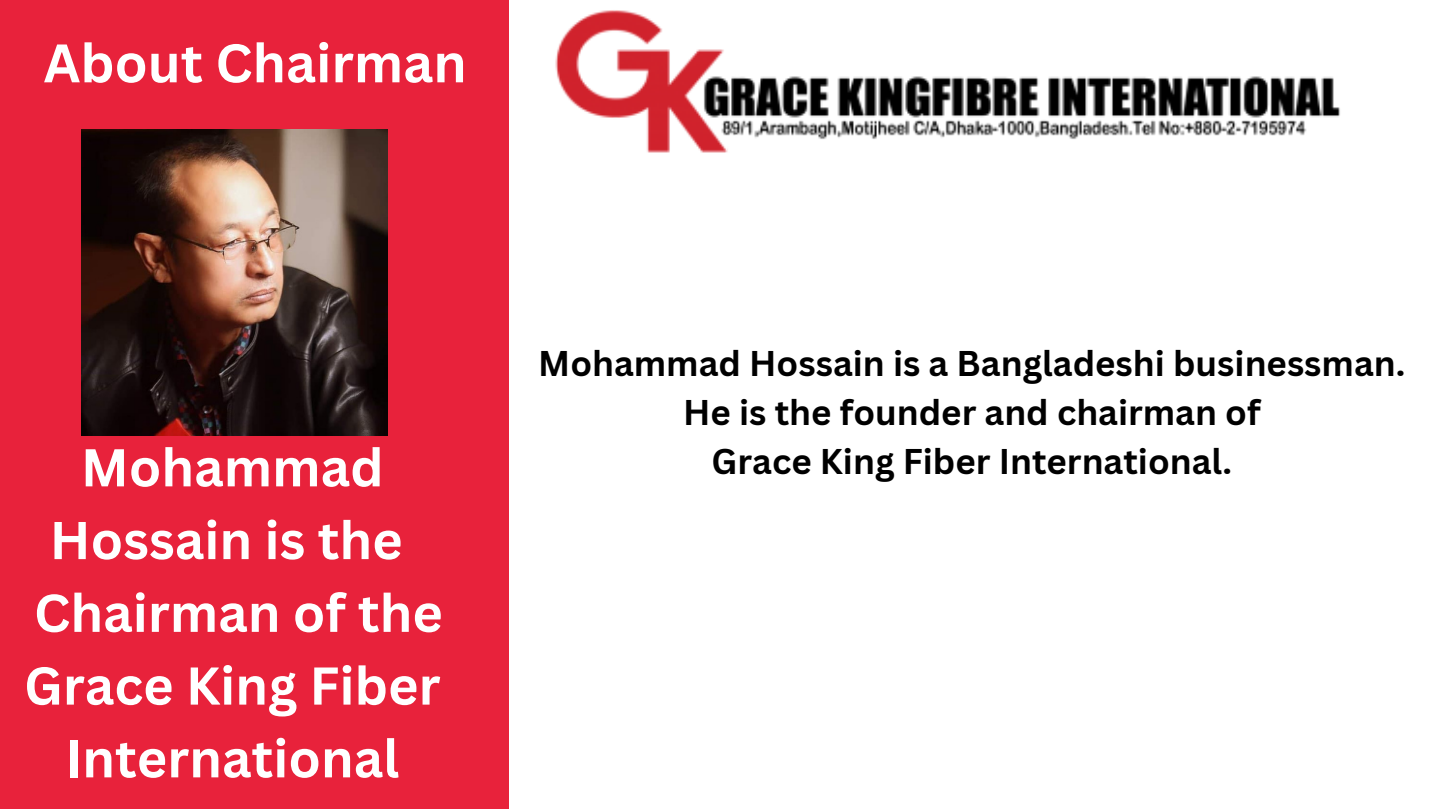
<style>
.page{position:relative;width:1440px;height:810px;background:#fff}
.page>*{position:absolute;margin:0;border:0;box-sizing:border-box;transform-origin:0 0}
.t1{font:700 53px "Canva Sans";color:#fff}
.t2{font:700 52px/72.8px "Canva Sans";color:#fff;text-align:center}
.t3{font:700 34.8px/48.8px "Canva Sans";color:#000;text-align:center}
</style>
<div class="page">
<div style="left:0;top:0;width:509px;height:809px;background:#e8223b"></div>
<img style="left:81px;top:129px;width:307px;height:307px">
<img style="left:555px;top:10px;width:785px;height:143px">
<h1 class="t1" style="left:44px;top:26px;width:425px">About Chairman</h1>
<h2 class="t2" style="left:24px;top:430px;width:420px">Mohammad<br>Hossain is the<br>Chairman of the<br>Grace King Fiber<br>International</h2>
<p class="t3" style="left:538px;top:338px;width:869px">Mohammad Hossain is a Bangladeshi businessman.<br>He is the founder and chairman of<br>Grace King Fiber International.</p>
</div>
